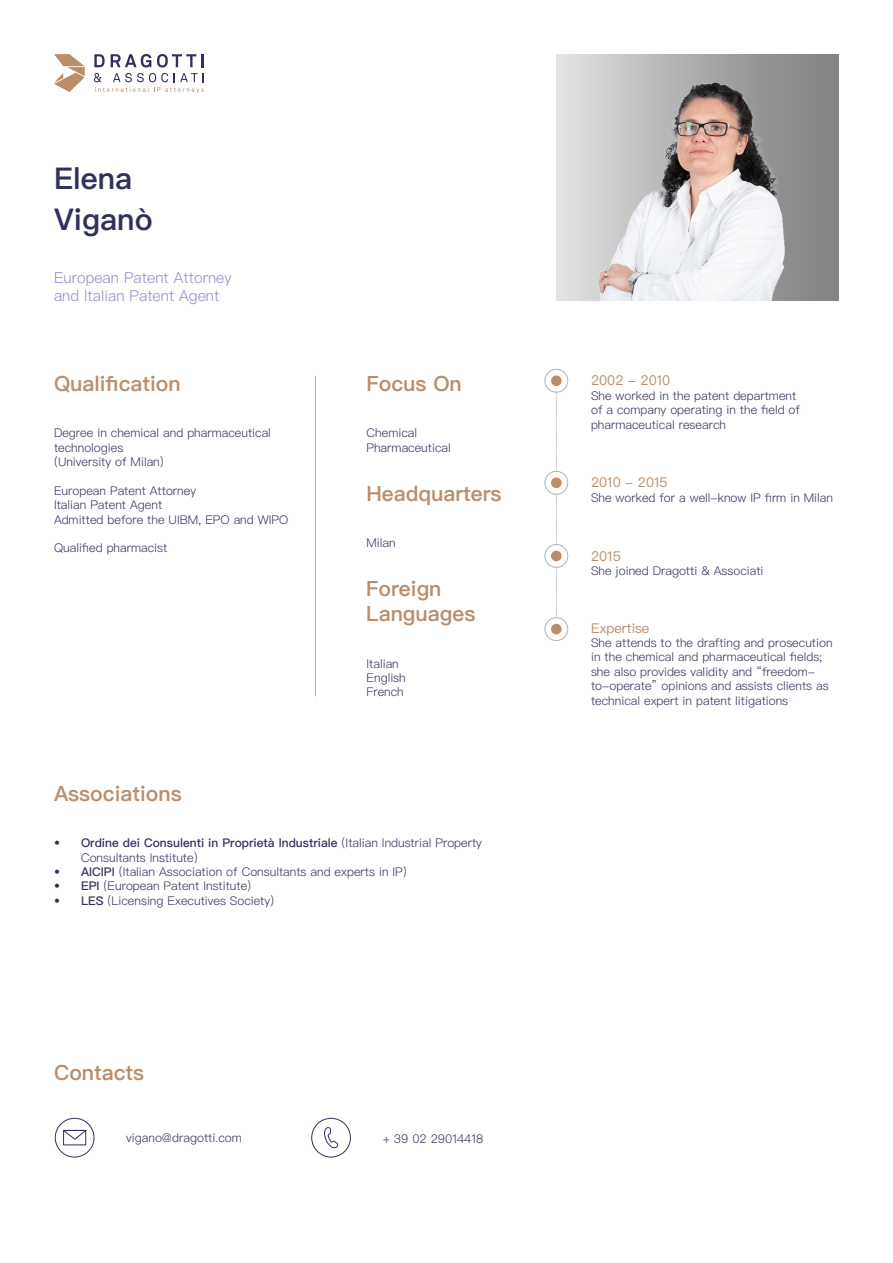
<style>
.page{position:relative;width:893px;height:1263px;background:#fff}
.page>*{position:absolute;margin:0;border:0;box-sizing:border-box;transform-origin:0 0}
.t1{font:600 30px/40.5px "Ping Fang HK";color:#30315b}
.t2{font:600 21px/25.2px "Ping Fang HK";color:#ba8d6b}
.t3{font:300 15px/18px "Ping Fang HK";color:#8d8dc9}
.t4{font:13.5px "Ping Fang HK";color:#ba8d6b}
.t5{font:300 12px/14.4px "Ping Fang HK";color:#30315b}
.s1{font-weight:500}
</style>
<div class="page">
<svg style="left:54px;top:54px;width:31px;height:38px"></svg>
<svg style="left:94px;top:54px;width:110px;height:39px"></svg>
<svg style="left:556px;top:54px;width:282px;height:247px;background:#b4b4b3"></svg>
<img style="left:580px;top:54px;width:235px;height:247px">
<hr style="left:315px;top:376px;width:1px;height:320px;background:#b3b2b2">
<svg style="left:556px;top:392px;width:1px;height:225px"></svg>
<div style="left:545px;top:369px;width:23px;height:23px;border:1px solid #b3b2b2;border-radius:50%"></div>
<div style="left:551px;top:375px;width:11px;height:11px;background:#ba8d6b;border-radius:50%"></div>
<div style="left:545px;top:471px;width:23px;height:23px;background:#fff;border-radius:50%"></div>
<div style="left:545px;top:471px;width:23px;height:23px;border:1px solid #b3b2b2;border-radius:50%"></div>
<div style="left:551px;top:477px;width:11px;height:11px;background:#ba8d6b;border-radius:50%"></div>
<svg style="left:545px;top:544px;width:23px;height:23px"></svg>
<div style="left:545px;top:544px;width:23px;height:24px;border:1px solid #b3b2b2;border-radius:50%"></div>
<div style="left:551px;top:551px;width:11px;height:10px;background:#ba8d6b;border-radius:50%"></div>
<div style="left:545px;top:617px;width:23px;height:24px;border:1px solid #b3b2b2;border-radius:50%"></div>
<div style="left:551px;top:624px;width:11px;height:10px;background:#ba8d6b;border-radius:50%"></div>
<svg style="left:63px;top:1129px;width:24px;height:17px"></svg>
<div style="left:55px;top:1118px;width:39px;height:39px;border:1px solid #30315b;border-radius:50%"></div>
<div style="left:311px;top:1118px;width:40px;height:39px;border:1px solid #30315b;border-radius:50%"></div>
<svg style="left:324px;top:1127px;width:14px;height:31px"></svg>
<h1 class="t1" style="left:54px;top:158px;width:100px">Elena<br>Viganò</h1>
<p class="t3" style="left:54px;top:268px;width:179px">European Patent Attorney and Italian Patent Agent</p>
<h2 class="t2" style="left:54px;top:370px;width:128px">Qualification</h2>
<p class="t5" style="left:54px;top:425px;width:218px">Degree in chemical and pharmaceutical technologies<br>(University of Milan)</p>
<p class="t5" style="left:54px;top:483px;width:236px">European Patent Attorney<br>Italian Patent Agent<br>Admitted before the UIBM, EPO and WIPO</p>
<p class="t5" style="left:54px;top:541px;width:115px">Qualified pharmacist</p>
<h2 class="t2" style="left:54px;top:780px;width:129px">Associations</h2>
<h2 class="t2" style="left:366px;top:370px;width:97px">Focus On</h2>
<p class="t5" style="left:366px;top:425px;width:86px">Chemical<br>Pharmaceutical</p>
<h2 class="t2" style="left:366px;top:480px;width:137px">Headquarters</h2>
<p class="t5" style="left:366px;top:535px;width:31px">Milan</p>
<h2 class="t2" style="left:366px;top:576px;width:111px">Foreign<br>Languages</h2>
<p class="t5" style="left:366px;top:656px;width:41px">Italian<br>English<br>French</p>
<p class="t5" style="left:81px;top:835px;width:403px;text-indent:-27px"><span class="s1">• Ordine dei Consulenti in Proprietà Industriale</span> (Italian Industrial Property<br>Consultants Institute)</p>
<p class="t5" style="left:54px;top:864px;width:354px"><span class="s1">• AICIPI</span> (Italian Association of Consultants and experts in IP)</p>
<p class="t5" style="left:54px;top:879px;width:199px"><span class="s1">• EPI</span> (European Patent Institute)</p>
<p class="t5" style="left:54px;top:893px;width:222px"><span class="s1">• LES</span> (Licensing Executives Society)</p>
<h2 class="t2" style="left:54px;top:1060px;width:92px">Contacts</h2>
<p class="t5" style="left:126px;top:1130px;width:117px">vigano@dragotti.com</p>
<p class="t5" style="left:383px;top:1131px;width:102px">+ 39 02 29014418</p>
<p class="t4" style="left:591px;top:372px;width:81px">2002 - 2010</p>
<p class="t5" style="left:591px;top:388px;width:210px">She worked in the patent department of a company operating in the field of pharmaceutical research</p>
<p class="t4" style="left:591px;top:474px;width:78px">2010 - 2015</p>
<p class="t5" style="left:591px;top:490px;width:244px">She worked for a well-know IP firm in Milan</p>
<p class="t4" style="left:591px;top:547px;width:31px">2015</p>
<p class="t5" style="left:591px;top:563px;width:174px">She joined Dragotti &amp; Associati</p>
<p class="t4" style="left:591px;top:619px;width:60px">Expertise</p>
<p class="t5" style="left:591px;top:635px;width:243px">She attends to the drafting and prosecution in the chemical and pharmaceutical fields; she also provides validity and “freedom&shy;to-operate” opinions and assists clients as technical expert in patent litigations</p>
</div>
